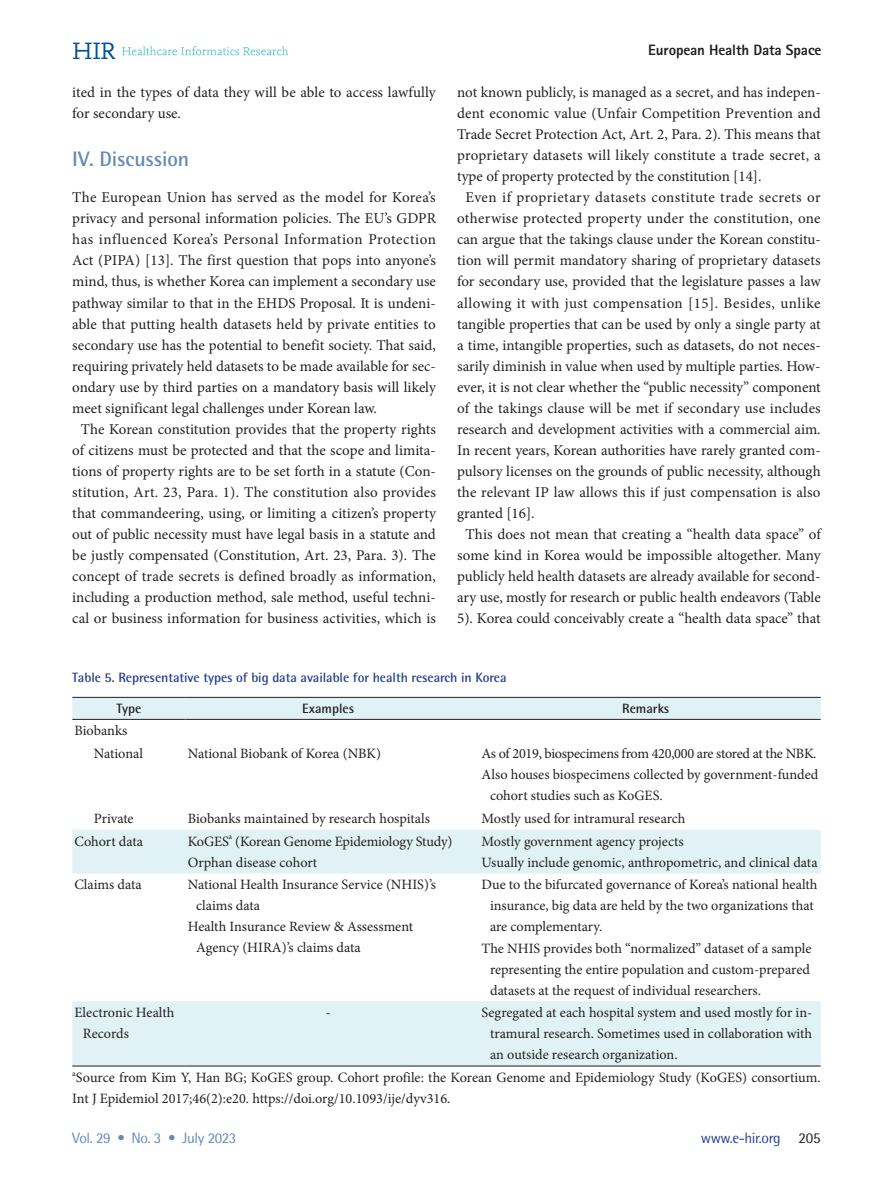
<style>
.page{position:relative;width:893px;height:1191px;background:#fff}
.page>*{position:absolute;margin:0;border:0;box-sizing:border-box;transform-origin:0 0}
.t1{font:700 21px "Rotis Semi Sans Std";color:#658ab5}
.t2{font:15px/21px "Minion Pro";color:#231f20}
.t3{font:15px "Minion Pro";letter-spacing:.03em;color:#231f20}
.t4{font:15px "Minion Pro";letter-spacing:.02em;color:#231f20}
.t5{font:800 15px "Rotis Sans Serif Std";letter-spacing:-.01em;color:#231f20}
.t6{font:15px "Rotis Semi Sans Std";letter-spacing:-.025em;color:#658ab5}
.t7{font:15px "Rotis Semi Sans Std";letter-spacing:-.025em;color:#253f8e}
.t8{font:14.25px/21px "Minion Pro";letter-spacing:-.005em;color:#231f20}
.t9{font:700 13.5px "Rotis Semi Sans Std";letter-spacing:-.005em;color:#253f8e}
.t10{font:700 13.5px "Rotis Semi Sans Std";color:#231f20}
.t11{font:8.25px "Minion Pro";color:#231f20}
.s1{color:#231f20}
</style>
<div class="page">
<svg style="left:73px;top:43px;width:42px;height:16px"></svg>
<svg style="left:122px;top:46px;width:166px;height:9px"></svg>
<svg style="left:72px;top:698px;width:749px;height:367px"></svg>
<hr style="left:72px;top:1065px;width:114px;height:1px;background:#231f20">
<hr style="left:186px;top:1065px;width:285px;height:1px;background:#231f20">
<hr style="left:471px;top:1065px;width:350px;height:1px;background:#231f20">
<hr style="left:72px;top:697px;width:114px;height:1px;background:#231f20">
<hr style="left:186px;top:697px;width:285px;height:1px;background:#231f20">
<hr style="left:471px;top:697px;width:350px;height:1px;background:#231f20">
<hr style="left:72px;top:719px;width:114px;height:1px;background:#231f20">
<hr style="left:186px;top:719px;width:285px;height:1px;background:#231f20">
<hr style="left:471px;top:719px;width:350px;height:1px;background:#231f20">
<p class="t2" style="left:72px;top:82px;width:365px">ited in the types of data they will be able to access lawfully for secondary use.</p>
<h1 class="t1" style="left:72px;top:146px;width:118px">IV. Discussion</h1>
<p class="t2" style="left:72px;top:187px;width:365px">The European Union has served as the model for Korea’s</p>
<p class="t2" style="left:72px;top:208px;width:365px">privacy and personal information policies. The EU’s GDPR</p>
<p class="t3" style="left:72px;top:230px;width:365px">has influenced Korea’s Personal Information Protection</p>
<p class="t2" style="left:72px;top:250px;width:365px">Act (PIPA) [13]. The first question that pops into anyone’s</p>
<p class="t2" style="left:72px;top:271px;width:365px">mind, thus, is whether Korea can implement a secondary use</p>
<p class="t2" style="left:72px;top:292px;width:365px">pathway similar to that in the EHDS Proposal. It is undeni-</p>
<p class="t2" style="left:72px;top:313px;width:365px">able that putting health datasets held by private entities to</p>
<p class="t2" style="left:72px;top:334px;width:365px">secondary use has the potential to benefit society. That said,</p>
<p class="t2" style="left:72px;top:355px;width:365px">requiring privately held datasets to be made available for sec-</p>
<p class="t2" style="left:72px;top:376px;width:365px">ondary use by third parties on a mandatory basis will likely</p>
<p class="t2" style="left:72px;top:397px;width:306px">meet significant legal challenges under Korean law.</p>
<p class="t2" style="left:81px;top:418px;width:357px">The Korean constitution provides that the property rights</p>
<p class="t2" style="left:72px;top:439px;width:365px">of citizens must be protected and that the scope and limita-</p>
<p class="t2" style="left:72px;top:460px;width:365px">tions of property rights are to be set forth in a statute (Con-</p>
<p class="t2" style="left:72px;top:481px;width:365px">stitution, Art. 23, Para. 1). The constitution also provides</p>
<p class="t2" style="left:72px;top:502px;width:365px">that commandeering, using, or limiting a citizen’s property</p>
<p class="t2" style="left:72px;top:523px;width:365px">out of public necessity must have legal basis in a statute and</p>
<p class="t2" style="left:72px;top:544px;width:365px">be justly compensated (Constitution, Art. 23, Para. 3). The</p>
<p class="t2" style="left:72px;top:565px;width:365px">concept of trade secrets is defined broadly as information,</p>
<p class="t2" style="left:72px;top:586px;width:365px">including a production method, sale method, useful techni-</p>
<p class="t2" style="left:72px;top:607px;width:365px">cal or business information for business activities, which is</p>
<p class="t5" style="left:648px;top:41px;width:175px">European Health Data Space</p>
<p class="t2" style="left:457px;top:82px;width:365px">not known publicly, is managed as a secret, and has indepen-</p>
<p class="t2" style="left:457px;top:103px;width:365px">dent economic value (Unfair Competition Prevention and</p>
<p class="t2" style="left:457px;top:124px;width:365px">Trade Secret Protection Act, Art. 2, Para. 2). This means that</p>
<p class="t4" style="left:457px;top:146px;width:365px">proprietary datasets will likely constitute a trade secret, a</p>
<p class="t2" style="left:457px;top:166px;width:306px">type of property protected by the constitution [14].</p>
<p class="t3" style="left:466px;top:188px;width:357px">Even if proprietary datasets constitute trade secrets or</p>
<p class="t2" style="left:457px;top:208px;width:365px">otherwise protected property under the constitution, one</p>
<p class="t2" style="left:457px;top:229px;width:365px">can argue that the takings clause under the Korean constitu-</p>
<p class="t2" style="left:457px;top:250px;width:365px">tion will permit mandatory sharing of proprietary datasets</p>
<p class="t2" style="left:457px;top:271px;width:365px">for secondary use, provided that the legislature passes a law</p>
<p class="t3" style="left:457px;top:293px;width:365px">allowing it with just compensation [15]. Besides, unlike</p>
<p class="t2" style="left:457px;top:313px;width:365px">tangible properties that can be used by only a single party at</p>
<p class="t2" style="left:457px;top:334px;width:365px">a time, intangible properties, such as datasets, do not neces-</p>
<p class="t2" style="left:457px;top:355px;width:365px">sarily diminish in value when used by multiple parties. How-</p>
<p class="t2" style="left:457px;top:376px;width:365px">ever, it is not clear whether the “public necessity” component</p>
<p class="t2" style="left:457px;top:397px;width:365px">of the takings clause will be met if secondary use includes</p>
<p class="t2" style="left:457px;top:418px;width:365px">research and development activities with a commercial aim.</p>
<p class="t2" style="left:457px;top:439px;width:365px">In recent years, Korean authorities have rarely granted com-</p>
<p class="t2" style="left:457px;top:460px;width:365px">pulsory licenses on the grounds of public necessity, although</p>
<p class="t2" style="left:457px;top:481px;width:365px">the relevant IP law allows this if just compensation is also</p>
<p class="t2" style="left:457px;top:502px;width:79px">granted [16].</p>
<p class="t2" style="left:466px;top:523px;width:357px">This does not mean that creating a “health data space” of</p>
<p class="t2" style="left:457px;top:544px;width:365px">some kind in Korea would be impossible altogether. Many</p>
<p class="t2" style="left:457px;top:565px;width:365px">publicly held health datasets are already available for second-</p>
<p class="t2" style="left:457px;top:586px;width:365px">ary use, mostly for research or public health endeavors (Table</p>
<p class="t2" style="left:457px;top:607px;width:365px">5). Korea could conceivably create a “health data space” that</p>
<p class="t9" style="left:72px;top:669px;width:436px">Table 5. Representative types of big data available for health research in Korea</p>
<p class="t10" style="left:116px;top:700px;width:27px">Type</p>
<p class="t10" style="left:302px;top:700px;width:54px">Examples</p>
<p class="t10" style="left:622px;top:700px;width:49px">Remarks</p>
<p class="t8" style="left:94px;top:719px;width:51px;line-height:22.8px;text-indent:-19px">Biobanks<br>National</p>
<p class="t8" style="left:188px;top:743px;width:195px">National Biobank of Korea (NBK)</p>
<p class="t8" style="left:482px;top:743px;width:336px">As of 2019, biospecimens from 420,000 are stored at the NBK.</p>
<p class="t8" style="left:482px;top:764px;width:338px">Also houses biospecimens collected by government-funded</p>
<p class="t8" style="left:490px;top:785px;width:174px">cohort studies such as KoGES.</p>
<p class="t8" style="left:94px;top:808px;width:41px">Private</p>
<p class="t8" style="left:188px;top:808px;width:244px">Biobanks maintained by research hospitals</p>
<p class="t8" style="left:482px;top:808px;width:205px">Mostly used for intramural research</p>
<p class="t8" style="left:74px;top:830px;width:70px">Cohort data</p>
<p class="t8" style="left:188px;top:830px;width:42px">KoGES</p>
<p class="t11" style="left:229px;top:831px;width:5px">a</p>
<p class="t8" style="left:188px;top:830px;width:266px;text-indent:47px">(Korean Genome Epidemiology Study)<br>Orphan disease cohort</p>
<p class="t8" style="left:482px;top:830px;width:338px">Mostly government agency projects<br>Usually include genomic, anthropometric, and clinical data</p>
<p class="t8" style="left:74px;top:874px;width:69px">Claims data</p>
<p class="t8" style="left:188px;top:874px;width:250px">National Health Insurance Service (NHIS)’s</p>
<p class="t8" style="left:196px;top:895px;width:65px">claims data</p>
<p class="t8" style="left:188px;top:916px;width:227px">Health Insurance Review &amp; Assessment</p>
<p class="t8" style="left:196px;top:937px;width:166px">Agency (HIRA)’s claims data</p>
<p class="t8" style="left:482px;top:874px;width:337px">Due to the bifurcated governance of Korea’s national health</p>
<p class="t8" style="left:490px;top:895px;width:325px">insurance, big data are held by the two organizations that</p>
<p class="t8" style="left:490px;top:916px;width:114px">are complementary.</p>
<p class="t8" style="left:482px;top:937px;width:331px">The NHIS provides both “normalized” dataset of a sample</p>
<p class="t8" style="left:490px;top:958px;width:321px">representing the entire population and custom-prepared</p>
<p class="t8" style="left:490px;top:979px;width:273px">datasets at the request of individual researchers.</p>
<p class="t8" style="left:83px;top:1002px;width:93px;text-indent:-9px">Electronic Health<br>Records</p>
<p class="t8" style="left:326px;top:1002px;width:7px">-</p>
<p class="t8" style="left:490px;top:1002px;width:324px;text-align:justify;text-indent:-9px">Segregated at each hospital system and used mostly for in&shy;tramural research. Sometimes used in collaboration with an outside research organization.</p>
<p class="t11" style="left:72px;top:1067px;width:5px">a</p>
<p class="t8" style="left:72px;top:1067px;width:750px">Source from Kim Y, Han BG; KoGES group. Cohort profile: the Korean Genome and Epidemiology Study (KoGES) consortium.<br>Int J Epidemiol 2017;46(2):e20. https://doi.org/10.1093/ije/dyv316.</p>
<p class="t6" style="left:72px;top:1128px;width:166px">Vol. 29 • No. 3 • July 2023</p>
<p class="t7" style="left:701px;top:1128px;width:121px">www.e-hir.org <span class="s1">205</span></p>
</div>
